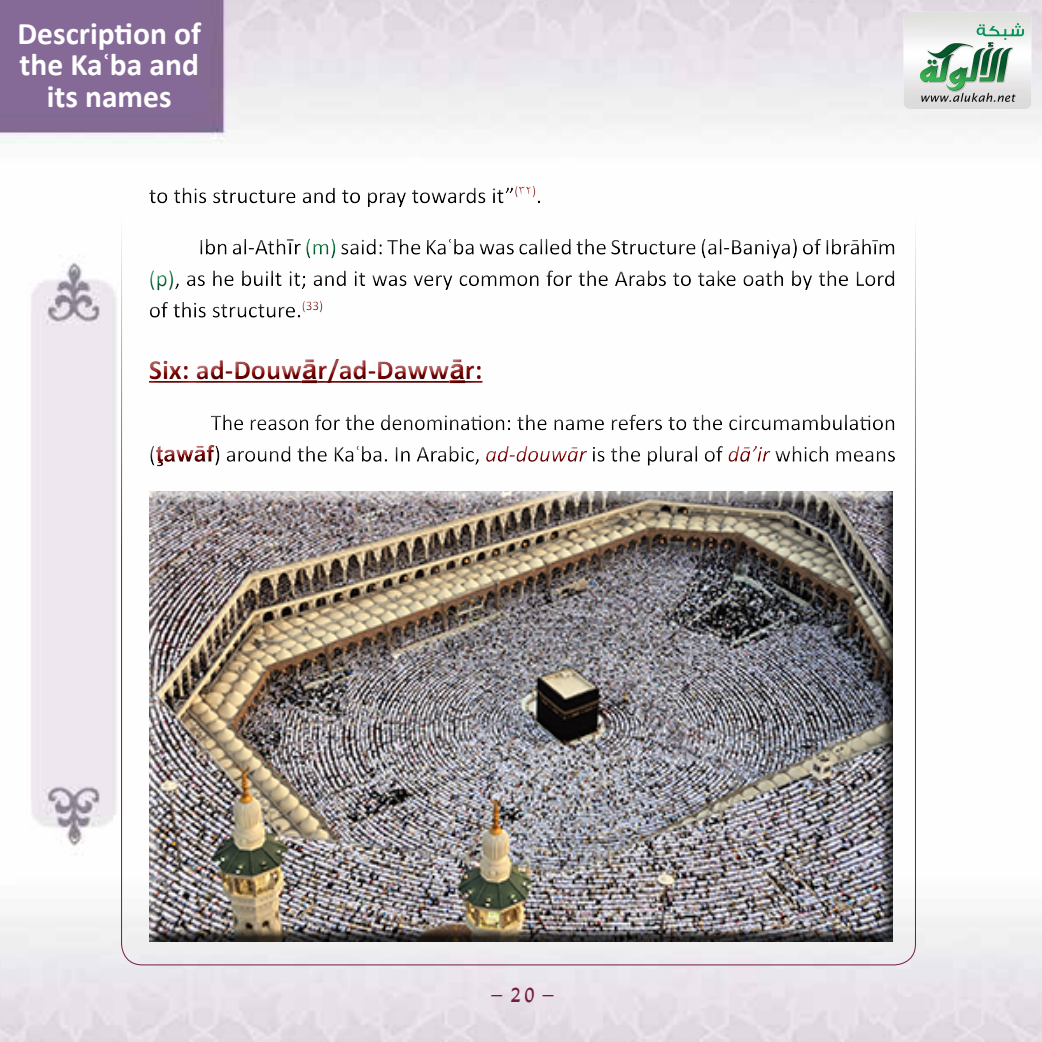
<style>
.page{position:relative;width:1042px;height:1042px;background:#fff}
.page>*{position:absolute;margin:0;border:0;box-sizing:border-box;transform-origin:0 0}
.t1{font:700 31.5px/31.5px "Calibri";color:#fff;text-align:center}
.t2{font:700 28px "Calibri";color:#800000}
.t3{font:700 28px "Lotus";color:#731b42}
.t4{font:22.75px "Calibri";color:#007036}
.t5{font:13.3px "Calibri";color:#800000}
.s1{font-family:"Arial"}
</style>
<div class="page">
<img style="left:0;top:0;width:1042px;height:1042px">
<div style="left:139px;top:179px;width:769px;height:300px;background:#000;opacity:.75"></div>
<div style="left:148px;top:491px;width:746px;height:452px;background:#000;opacity:.75"></div>
<img style="left:885px;top:0;width:157px;height:124px">
<p class="t1" style="left:17px;top:17px;width:185px">Description of the Kaʿba and its names</p>
<p class="t4" style="left:149px;top:263px;width:27px">(p)</p>
<p class="t5" style="left:302px;top:296px;width:23px">(33)</p>
<p class="t2" style="left:149px;top:350px;width:335px">Six: ad-Douw<span class="s1">ā</span>r/ad-Daww<span class="s1">ā</span>r:</p>
<p class="t5" style="left:514px;top:182px;width:23px">(32)</p>
<p class="t3" style="left:490px;top:976px;width:67px">- 20 -</p>
</div>
